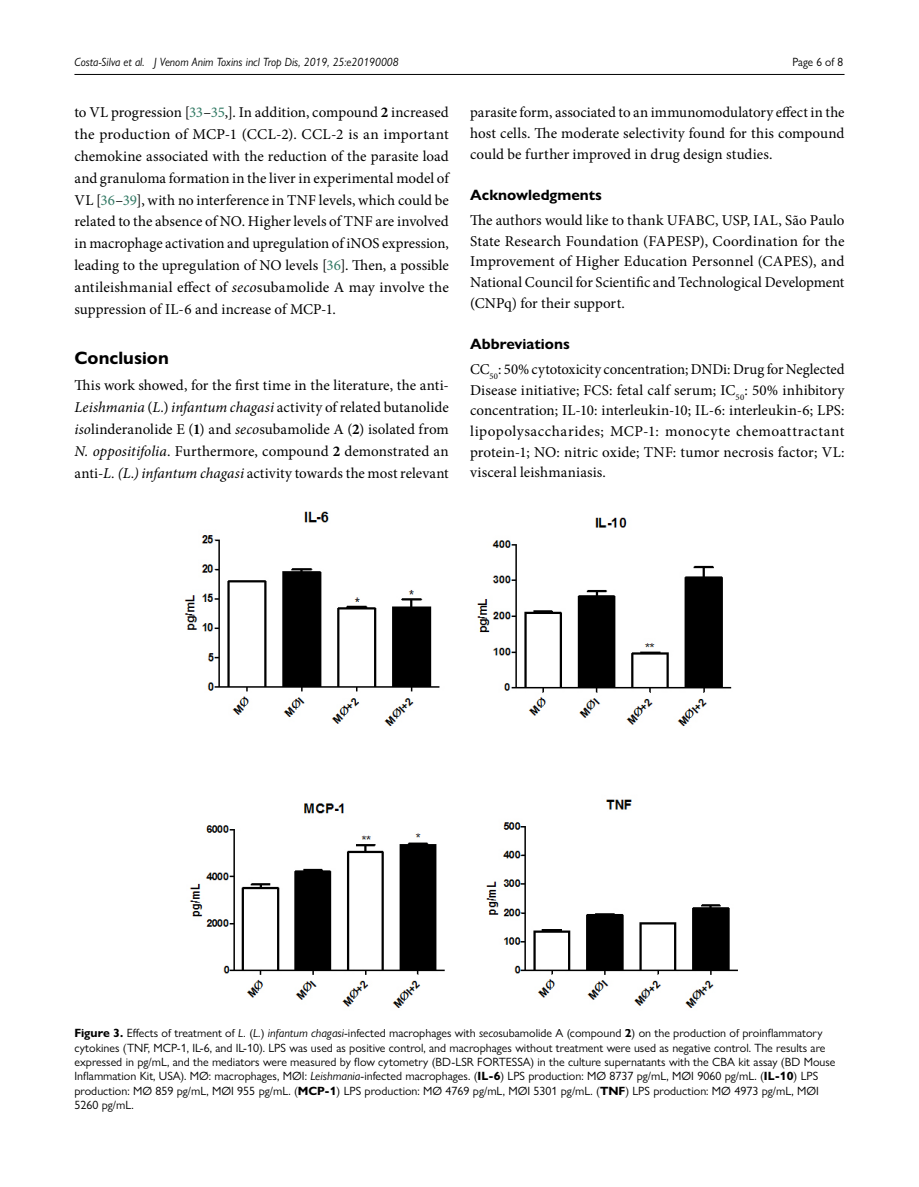
<style>
.page{position:relative;width:919px;height:1187px;background:#fff}
.page>*{position:absolute;margin:0;border:0;box-sizing:border-box;transform-origin:0 0}
.t1{font:700 18px "Gill Sans Nova";color:#000}
.t2{font:15px/21.8px "Minion Pro";letter-spacing:.005em;color:#000;text-align:justify}
.t3{font:700 15px "Gill Sans Nova";color:#000}
.t4{font:12px/14.4px "Gill Sans Nova";color:#000}
.t5{font:italic 12px "Gill Sans Nova";color:#000;scale:.95 1}
.t6{font:12px "Gill Sans Nova";color:#000;scale:.95 1}
.s1{color:#327964}
.s2{font-weight:700}
.s3{font-style:italic}
</style>
<div class="page">
<hr style="left:74px;top:74px;width:770px;height:1px;background:#000">
<img style="left:184px;top:511px;width:554px;height:497px">
<p class="t5" style="left:74px;top:55px;width:343px">Costa-Silva et al. J Venom Anim Toxins incl Trop Dis, 2019, 25:e20190008</p>
<p class="t6" style="left:792px;top:55px;width:55px">Page 6 of 8</p>
<p class="t2" style="left:74px;top:102px;width:376px">to VL progression [<span class="s1">33</span>–<span class="s1">35</span>,]. In addition, compound <span class="s2">2</span> increased the production of MCP-1 (CCL-2). CCL-2 is an important chemokine associated with the reduction of the parasite load and granuloma formation in the liver in experimental model of VL [<span class="s1">36</span>–<span class="s1">39</span>], with no interference in TNF levels, which could be related to the absence of NO. Higher levels of TNF are involved in macrophage activation and upregulation of iNOS expression, leading to the upregulation of NO levels [<span class="s1">36</span>]. Then, a possible antileishmanial effect of <span class="s3">seco</span>subamolide A may involve the suppression of IL-6 and increase of MCP-1.</p>
<p class="t1" style="left:74px;top:347px;width:96px">Conclusion</p>
<p class="t2" style="left:74px;top:374px;width:376px">This work showed, for the first time in the literature, the anti-<span class="s3">Leishmania</span> (<span class="s3">L.</span>) <span class="s3">infantum chagasi</span> activity of related butanolide <span class="s3">iso</span>linderanolide E (<span class="s2">1</span>) and <span class="s3">seco</span>subamolide A (<span class="s2">2</span>) isolated from <span class="s3">N. oppositifolia</span>. Furthermore, compound <span class="s2">2</span> demonstrated an anti-<span class="s3">L. (L.) infantum chagasi</span> activity towards the most relevant</p>
<p class="t2" style="left:470px;top:102px;width:376px;line-height:20.7px">parasite form, associated to an immunomodulatory effect in the host cells. The moderate selectivity found for this compound could be further improved in drug design studies.</p>
<p class="t3" style="left:470px;top:185px;width:133px">Acknowledgments</p>
<p class="t2" style="left:470px;top:210px;width:376px;line-height:20.7px">The authors would like to thank UFABC, USP, IAL, São Paulo State Research Foundation (FAPESP), Coordination for the Improvement of Higher Education Personnel (CAPES), and National Council for Scientific and Technological Development (CNPq) for their support.</p>
<p class="t3" style="left:470px;top:334px;width:101px">Abbreviations</p>
<p class="t2" style="left:470px;top:359px;width:376px;line-height:20.7px">CC<sub>50</sub>: 50% cytotoxicity concentration; DNDi: Drug for Neglected Disease initiative; FCS: fetal calf serum; IC<sub>50</sub>: 50% inhibitory concentration; IL-10: interleukin-10; IL-6: interleukin-6; LPS: lipopolysaccharides; MCP-1: monocyte chemoattractant protein-1; NO: nitric oxide; TNF: tumor necrosis factor; VL: visceral leishmaniasis.</p>
<p class="t4" style="left:74px;top:1025px;width:762px"><span class="s2">Figure 3.</span> Effects of treatment of <span class="s3">L.</span> (<span class="s3">L.</span>) <span class="s3">infantum chagasi</span>-infected macrophages with <span class="s3">seco</span>subamolide A (compound <span class="s2">2</span>) on the production of proinflammatory cytokines (TNF, MCP-1, IL-6, and IL-10). LPS was used as positive control, and macrophages without treatment were used as negative control. The results are expressed in pg/mL, and the mediators were measured by flow cytometry (BD-LSR FORTESSA) in the culture supernatants with the CBA kit assay (BD Mouse Inflammation Kit, USA). MØ: macrophages, MØI: <span class="s3">Leishmania</span>-infected macrophages. (<span class="s2">IL-6</span>) LPS production: MØ 8737 pg/mL, MØI 9060 pg/mL. (<span class="s2">IL-10</span>) LPS production: MØ 859 pg/mL, MØI 955 pg/mL. (<span class="s2">MCP-1</span>) LPS production: MØ 4769 pg/mL, MØI 5301 pg/mL. (<span class="s2">TNF</span>) LPS production: MØ 4973 pg/mL, MØI 5260 pg/mL.</p>
</div>
